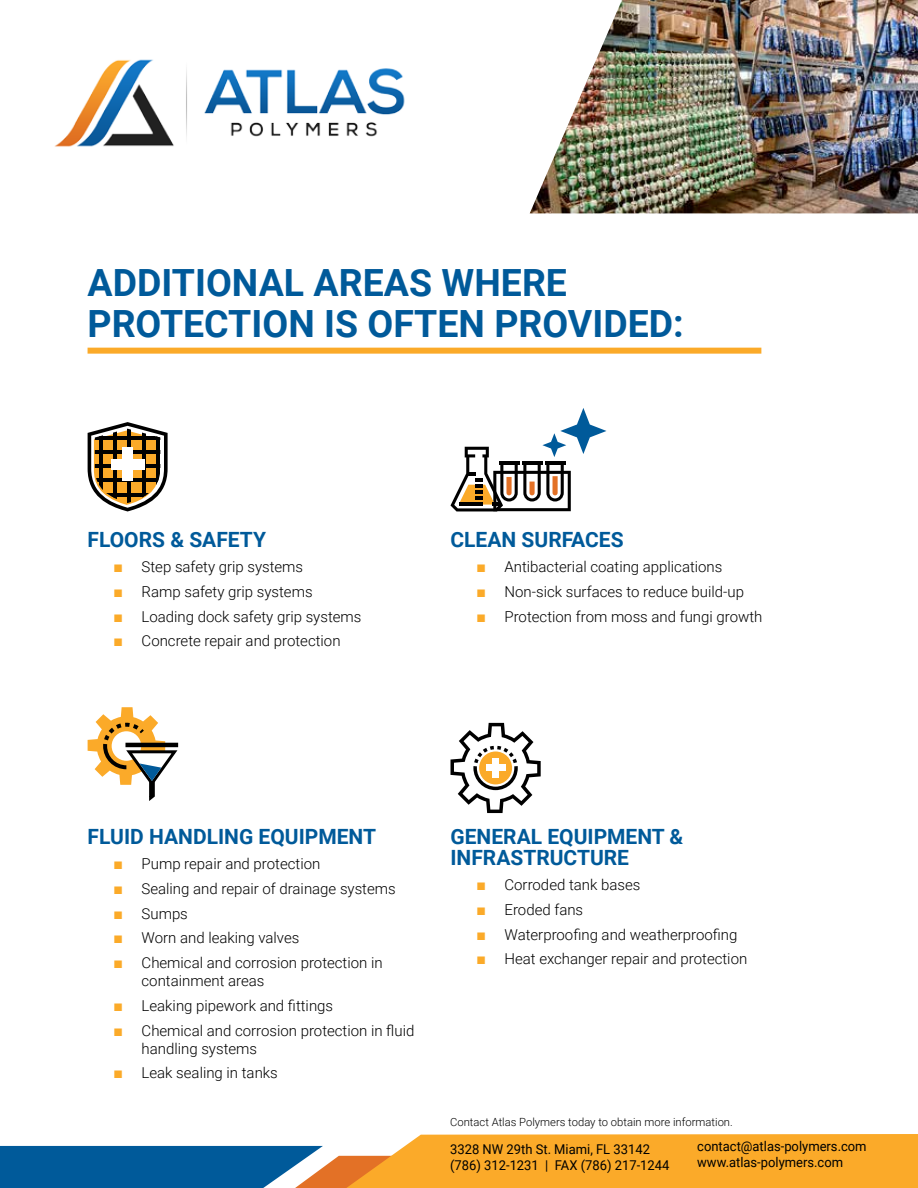
<style>
.page{position:relative;width:918px;height:1188px;background:#fff}
.page>*{position:absolute;margin:0;border:0;box-sizing:border-box;transform-origin:0 0}
.t1{font:700 37.5px/40.3px "Roboto";color:#005a9a}
.t2{font:700 21px/21px "Roboto";color:#005a9a}
.t3{font:300 15px/18px "Roboto";color:#000}
.t4{font:500 15px "Maven Pro";color:#fbaa29}
.t5{font:13.5px/15.8px "Roboto";color:#000;scale:.96 1}
.t6{font:300 11.25px "Roboto";color:#000}
</style>
<div class="page">
<div style="left:88px;top:348px;width:673px;height:6px;background:#fbaa29"></div>
<img style="left:530px;top:0;width:388px;height:213px">
<svg style="left:0;top:1134px;width:918px;height:54px;background:#bb9f63"></svg>
<img style="left:54px;top:59px;width:351px;height:88px">
<svg style="left:451px;top:723px;width:90px;height:90px"></svg>
<div style="left:492px;top:758px;width:7px;height:20px;background:#fff"></div>
<div style="left:486px;top:765px;width:19px;height:6px;background:#fff"></div>
<svg style="left:88px;top:422px;width:80px;height:89px"></svg>
<svg style="left:99px;top:429px;width:4px;height:74px"></svg>
<svg style="left:113px;top:429px;width:4px;height:74px"></svg>
<hr style="left:128px;top:429px;width:3px;height:74px;background:#000">
<svg style="left:142px;top:429px;width:4px;height:74px"></svg>
<svg style="left:156px;top:429px;width:4px;height:74px"></svg>
<hr style="left:95px;top:436px;width:65px;height:3px;background:#000">
<hr style="left:95px;top:450px;width:65px;height:4px;background:#000">
<hr style="left:95px;top:464px;width:65px;height:4px;background:#000">
<hr style="left:95px;top:479px;width:65px;height:3px;background:#000">
<hr style="left:95px;top:493px;width:65px;height:3px;background:#000">
<div style="left:122px;top:447px;width:11px;height:34px;background:#fff"></div>
<div style="left:111px;top:459px;width:33px;height:10px;background:#fff"></div>
<svg style="left:451px;top:408px;width:156px;height:103px"></svg>
<svg style="left:88px;top:707px;width:91px;height:94px"></svg>
<h1 class="t1" style="left:88px;top:262px;width:598px">ADDITIONAL AREAS WHERE<br>PROTECTION IS OFTEN PROVIDED:</h1>
<h2 class="t2" style="left:88px;top:529px;width:180px">FLOORS &amp; SAFETY</h2>
<p class="t4" style="left:115px;top:559px;width:9px">Ñ</p>
<p class="t3" style="left:142px;top:557px;width:163px">Step safety grip systems</p>
<p class="t4" style="left:115px;top:584px;width:9px">Ñ</p>
<p class="t3" style="left:142px;top:582px;width:173px">Ramp safety grip systems</p>
<p class="t4" style="left:115px;top:609px;width:9px">Ñ</p>
<p class="t3" style="left:142px;top:607px;width:221px">Loading dock safety grip systems</p>
<p class="t4" style="left:115px;top:633px;width:9px">Ñ</p>
<p class="t3" style="left:142px;top:631px;width:201px">Concrete repair and protection</p>
<h2 class="t2" style="left:451px;top:529px;width:175px">CLEAN SURFACES</h2>
<p class="t4" style="left:478px;top:559px;width:9px">Ñ</p>
<p class="t3" style="left:505px;top:557px;width:219px">Antibacterial coating applications</p>
<p class="t4" style="left:478px;top:584px;width:9px">Ñ</p>
<p class="t3" style="left:505px;top:582px;width:241px">Non-sick surfaces to reduce build-up</p>
<p class="t4" style="left:478px;top:609px;width:9px">Ñ</p>
<p class="t3" style="left:505px;top:607px;width:260px">Protection from moss and fungi growth</p>
<h2 class="t2" style="left:88px;top:826px;width:290px">FLUID HANDLING EQUIPMENT</h2>
<p class="t4" style="left:115px;top:856px;width:9px">Ñ</p>
<p class="t3" style="left:142px;top:854px;width:180px">Pump repair and protection</p>
<p class="t4" style="left:115px;top:881px;width:9px">Ñ</p>
<p class="t3" style="left:142px;top:879px;width:256px">Sealing and repair of drainage systems</p>
<p class="t4" style="left:115px;top:906px;width:9px">Ñ</p>
<p class="t3" style="left:142px;top:904px;width:48px">Sumps</p>
<p class="t4" style="left:115px;top:930px;width:9px">Ñ</p>
<p class="t3" style="left:142px;top:929px;width:159px">Worn and leaking valves</p>
<p class="t4" style="left:115px;top:955px;width:9px">Ñ</p>
<p class="t3" style="left:142px;top:953px;width:243px">Chemical and corrosion protection in containment areas</p>
<p class="t4" style="left:115px;top:998px;width:9px">Ñ</p>
<p class="t3" style="left:142px;top:996px;width:193px">Leaking pipework and fittings</p>
<p class="t4" style="left:115px;top:1023px;width:9px">Ñ</p>
<p class="t3" style="left:142px;top:1021px;width:274px">Chemical and corrosion protection in fluid handling systems</p>
<p class="t4" style="left:115px;top:1065px;width:9px">Ñ</p>
<p class="t3" style="left:142px;top:1064px;width:138px">Leak sealing in tanks</p>
<h2 class="t2" style="left:451px;top:826px;width:234px">GENERAL EQUIPMENT &amp;<br>INFRASTRUCTURE</h2>
<p class="t4" style="left:478px;top:877px;width:9px">Ñ</p>
<p class="t3" style="left:505px;top:875px;width:137px">Corroded tank bases</p>
<p class="t4" style="left:478px;top:902px;width:9px">Ñ</p>
<p class="t3" style="left:505px;top:900px;width:80px">Eroded fans</p>
<p class="t4" style="left:478px;top:927px;width:9px">Ñ</p>
<p class="t3" style="left:505px;top:925px;width:234px">Waterproofing and weatherproofing</p>
<p class="t4" style="left:478px;top:951px;width:9px">Ñ</p>
<p class="t3" style="left:505px;top:950px;width:244px">Heat exchanger repair and protection</p>
<p class="t6" style="left:450px;top:1114px;width:284px">Contact Atlas Polymers today to obtain more information.</p>
<p class="t5" style="left:450px;top:1141px;width:230px">3328 NW 29th St. Miami, FL 33142 (786) 312-1231 | FAX (786) 217-1244</p>
<p class="t5" style="left:697px;top:1138px;width:178px">contact@atlas-polymers.com www.atlas-polymers.com</p>
</div>
